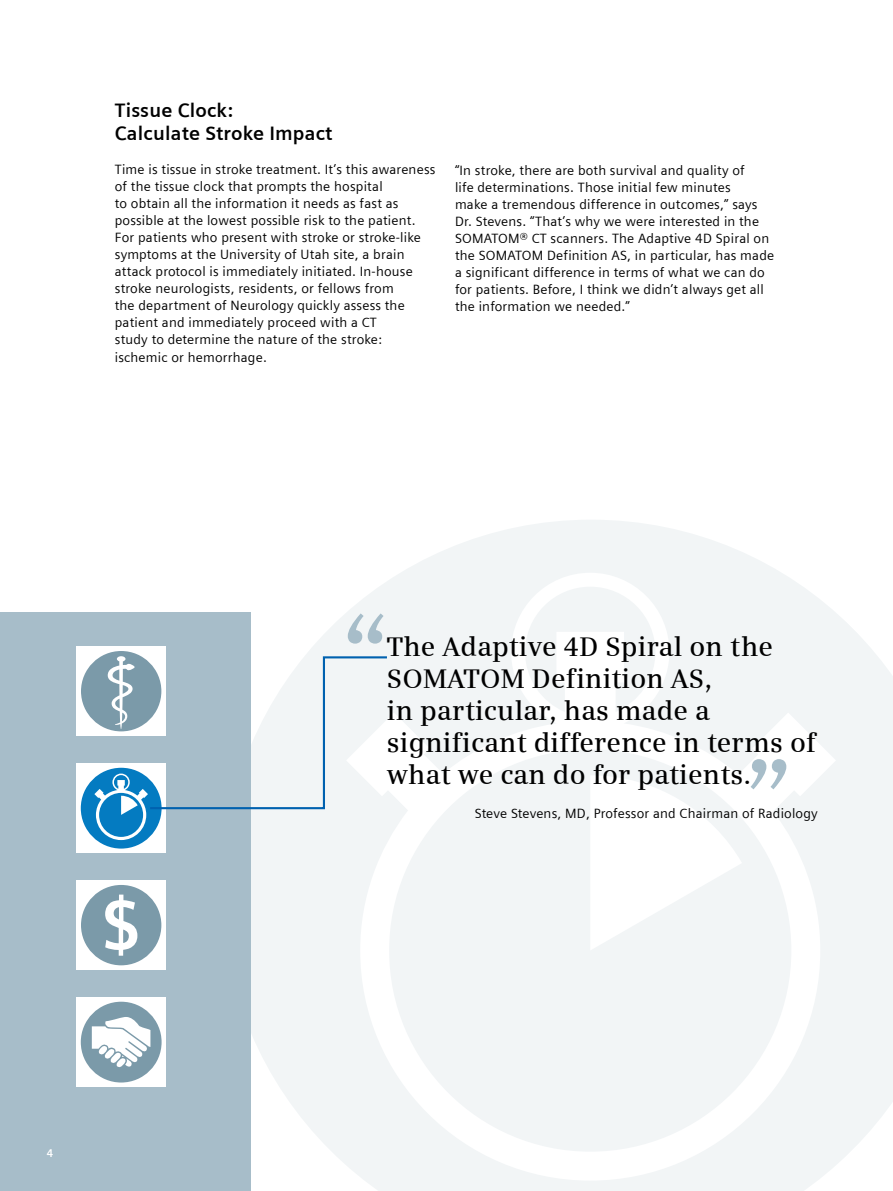
<style>
.page{position:relative;width:893px;height:1191px;background:#fff}
.page>*{position:absolute;margin:0;border:0;box-sizing:border-box;transform-origin:0 0}
.t1{font:600 108px "Siemens Serif";color:#a7bdc9}
.t2{font:600 27px/32px "Siemens Serif";letter-spacing:.005em;color:#000}
.t3{font:700 19.5px/23.4px "Siemens Sans";letter-spacing:.01em;color:#000}
.t4{font:13.5px/17px "Siemens Sans";letter-spacing:.015em;color:#000}
.t5{font:700 11.25px "Siemens Sans";color:#fff}
</style>
<div class="page">
<svg style="left:251px;top:520px;width:642px;height:671px;fill:#f2f5f6"></svg>
<svg style="left:346px;top:573px;width:490px;height:607px;fill:#f2f5f6"></svg>
<div style="left:0;top:612px;width:251px;height:579px;background:#a7bdc9"></div>
<div style="left:77px;top:646px;width:89px;height:90px;background:#fff"></div>
<div style="left:81px;top:651px;width:80px;height:80px;background:#7b9aa9;border-radius:50%"></div>
<div style="left:77px;top:763px;width:89px;height:90px;background:#fff"></div>
<div style="left:81px;top:767px;width:81px;height:81px;background:#047bc1;border-radius:50%"></div>
<div style="left:77px;top:997px;width:89px;height:89px;background:#fff"></div>
<div style="left:81px;top:1001px;width:81px;height:81px;background:#7b9aa9;border-radius:50%"></div>
<svg style="left:92px;top:1017px;width:58px;height:50px"></svg>
<div style="left:77px;top:880px;width:89px;height:89px;background:#fff"></div>
<div style="left:81px;top:885px;width:80px;height:80px;background:#7b9aa9;border-radius:50%"></div>
<svg style="left:105px;top:894px;width:32px;height:61px"></svg>
<svg style="left:94px;top:655px;width:295px;height:185px"></svg>
<h3 class="t3" style="left:115px;top:98px;width:219px">Tissue Clock:<br>Calculate Stroke Impact</h3>
<p class="t4" style="left:115px;top:161px;width:322px">Time is tissue in stroke treatment. It’s this awareness of the tissue clock that prompts the hospital<br>to obtain all the information it needs as fast as possible at the lowest possible risk to the patient.<br>For patients who present with stroke or stroke-like symptoms at the University of Utah site, a brain attack protocol is immediately initiated. In-house stroke neurologists, residents, or fellows from<br>the department of Neurology quickly assess the patient and immediately proceed with a CT<br>study to determine the nature of the stroke: ischemic or hemorrhage.</p>
<p class="t4" style="left:455px;top:161px;width:321px">“In stroke, there are both survival and quality of<br>life determinations. Those initial few minutes<br>make a tremendous difference in outcomes,” says Dr. Stevens. “That’s why we were interested in the SOMATOM® CT scanners. The Adaptive 4D Spiral on the SOMATOM Definition AS, in particular, has made a significant difference in terms of what we can do for patients. Before, I think we didn’t always get all the information we needed.”</p>
<h1 class="t1" style="left:340px;top:594px;width:51px">“</h1>
<h2 class="t2" style="left:387px;top:631px;width:431px">The Adaptive 4D Spiral on the<br>SOMATOM Definition AS,<br>in particular, has made a significant difference in terms of what we can do for patients.</h2>
<p class="t4" style="left:475px;top:805px;width:345px">Steve Stevens, MD, Professor and Chairman of Radiology</p>
<h1 class="t1" style="left:744px;top:738px;width:51px">”</h1>
<p class="t5" style="left:47px;top:1146px;width:8px">4</p>
</div>
